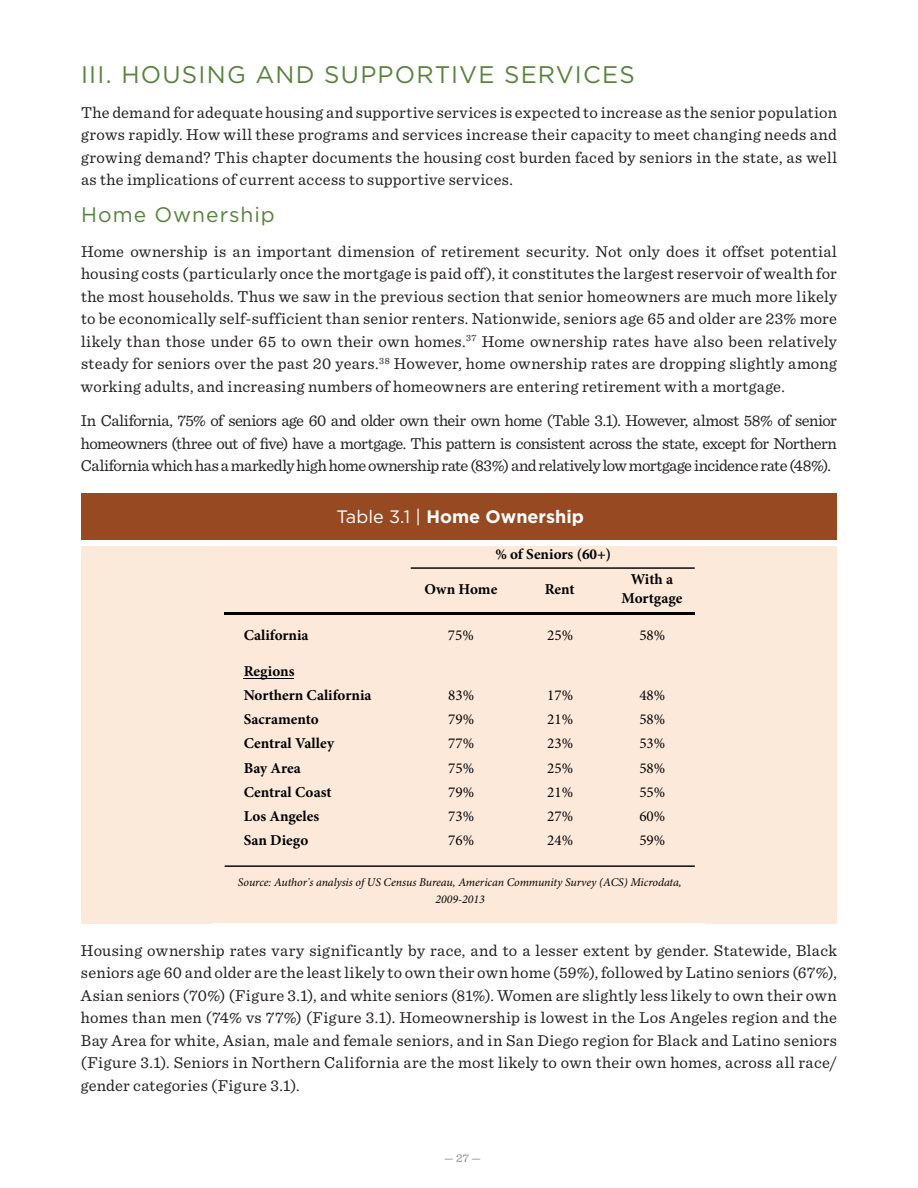
<style>
.page{position:relative;width:918px;height:1188px;background:#fff}
.page>*{position:absolute;margin:0;border:0;box-sizing:border-box;transform-origin:0 0}
.t1{font:24px "Gotham";letter-spacing:.05em;color:#57833d}
.t2{font:21px "Gotham";letter-spacing:.05em;color:#57833d}
.t3{font:700 18px "Gotham";color:#fff}
.t4{font:16.5px/22.5px "Sentinel";letter-spacing:.01em;color:#231f20;text-align:justify}
.t5{font:700 15.15px/19.5px "Minion Pro";color:#010203;text-align:center}
.t6{font:15.15px "Minion Pro";color:#010203}
.t7{font:12px "Sentinel";color:#808285}
.t8{font:italic 11.85px/16.2px "Minion Pro";letter-spacing:-.005em;color:#010203;text-align:center}
.s1{font-weight:400}
</style>
<div class="page">
<div style="left:81px;top:493px;width:756px;height:48px;background:#974a21"></div>
<div style="left:81px;top:544px;width:756px;height:379px;background:#fbe9da"></div>
<hr style="left:244px;top:678px;width:50px;height:1px;background:#010203">
<hr style="left:411px;top:567px;width:284px;height:2px;background:#010203">
<hr style="left:225px;top:612px;width:470px;height:3px;background:#010203">
<hr style="left:225px;top:865px;width:470px;height:2px;background:#010203">
<div style="left:81px;top:540px;width:756px;height:5px;background:#fff"></div>
<h1 class="t1" style="left:81px;top:61px;width:555px">III. HOUSING AND SUPPORTIVE SERVICES</h1>
<p class="t4" style="left:81px;top:100px;width:758px">The demand for adequate housing and supportive services is expected to increase as the senior population grows rapidly. How will these programs and services increase their capacity to meet changing needs and growing demand? This chapter documents the housing cost burden faced by seniors in the state, as well as the implications of current access to supportive services.</p>
<p class="t2" style="left:81px;top:203px;width:195px">Home Ownership</p>
<p class="t4" style="left:81px;top:239px;width:758px">Home ownership is an important dimension of retirement security. Not only does it offset potential housing costs (particularly once the mortgage is paid off), it constitutes the largest reservoir of wealth for the most households. Thus we saw in the previous section that senior homeowners are much more likely to be economically self-sufficient than senior renters. Nationwide, seniors age 65 and older are 23% more likely than those under 65 to own their own homes.<sup>37</sup> Home ownership rates have also been relatively steady for seniors over the past 20 years.<sup>38</sup> However, home ownership rates are dropping slightly among working adults, and increasing numbers of homeowners are entering retirement with a mortgage.</p>
<p class="t4" style="left:81px;top:408px;width:757px">In California, 75% of seniors age 60 and older own their own home (Table 3.1). However, almost 58% of senior homeowners (three out of five) have a mortgage. This pattern is consistent across the state, except for Northern California which has a markedly high home ownership rate (83%) and relatively low mortgage incidence rate (48%).</p>
<p class="t3" style="left:337px;top:506px;width:249px"><span class="s1">Table 3.1 |</span> Home Ownership</p>
<p class="t5" style="left:495px;top:545px;width:117px">% of Seniors (60+)</p>
<p class="t5" style="left:424px;top:580px;width:74px">Own Home</p>
<p class="t5" style="left:545px;top:580px;width:31px">Rent</p>
<p class="t5" style="left:622px;top:570px;width:62px">With a<br>Mortgage</p>
<p class="t5" style="left:244px;top:626px;width:66px">California</p>
<p class="t6" style="left:448px;top:626px;width:27px">75%</p>
<p class="t6" style="left:547px;top:626px;width:27px">25%</p>
<p class="t6" style="left:639px;top:626px;width:27px">58%</p>
<p class="t5" style="left:244px;top:660px;width:129px;line-height:24.2px;text-align:left">Regions<br>Northern California</p>
<p class="t6" style="left:448px;top:686px;width:27px">83%</p>
<p class="t6" style="left:547px;top:686px;width:27px">17%</p>
<p class="t6" style="left:639px;top:686px;width:27px">48%</p>
<p class="t5" style="left:244px;top:710px;width:77px">Sacramento</p>
<p class="t6" style="left:448px;top:710px;width:27px">79%</p>
<p class="t6" style="left:547px;top:710px;width:27px">21%</p>
<p class="t6" style="left:639px;top:710px;width:27px">58%</p>
<p class="t5" style="left:244px;top:734px;width:92px">Central Valley</p>
<p class="t6" style="left:448px;top:735px;width:27px">77%</p>
<p class="t6" style="left:547px;top:735px;width:27px">23%</p>
<p class="t6" style="left:639px;top:735px;width:27px">53%</p>
<p class="t5" style="left:244px;top:759px;width:59px">Bay Area</p>
<p class="t6" style="left:448px;top:759px;width:27px">75%</p>
<p class="t6" style="left:547px;top:759px;width:27px">25%</p>
<p class="t6" style="left:639px;top:759px;width:27px">58%</p>
<p class="t5" style="left:244px;top:783px;width:89px">Central Coast</p>
<p class="t6" style="left:448px;top:783px;width:27px">79%</p>
<p class="t6" style="left:547px;top:783px;width:27px">21%</p>
<p class="t6" style="left:639px;top:783px;width:27px">55%</p>
<p class="t5" style="left:244px;top:807px;width:77px">Los Angeles</p>
<p class="t6" style="left:448px;top:807px;width:27px">73%</p>
<p class="t6" style="left:547px;top:807px;width:27px">27%</p>
<p class="t6" style="left:639px;top:807px;width:27px">60%</p>
<p class="t5" style="left:244px;top:831px;width:66px">San Diego</p>
<p class="t6" style="left:448px;top:831px;width:27px">76%</p>
<p class="t6" style="left:547px;top:831px;width:27px">24%</p>
<p class="t6" style="left:639px;top:831px;width:27px">59%</p>
<p class="t8" style="left:238px;top:875px;width:445px">Source: Author's analysis of US Census Bureau, American Community Survey (ACS) Microdata,<br>2009-2013</p>
<p class="t4" style="left:81px;top:938px;width:758px">Housing ownership rates vary significantly by race, and to a lesser extent by gender. Statewide, Black seniors age 60 and older are the least likely to own their own home (59%), followed by Latino seniors (67%), Asian seniors (70%) (Figure 3.1), and white seniors (81%). Women are slightly less likely to own their own homes than men (74% vs 77%) (Figure 3.1). Homeownership is lowest in the Los Angeles region and the Bay Area for white, Asian, male and female seniors, and in San Diego region for Black and Latino seniors (Figure 3.1). Seniors in Northern California are the most likely to own their own homes, across all race/ gender categories (Figure 3.1).</p>
<p class="t7" style="left:444px;top:1149px;width:39px">— 27 —</p>
</div>
